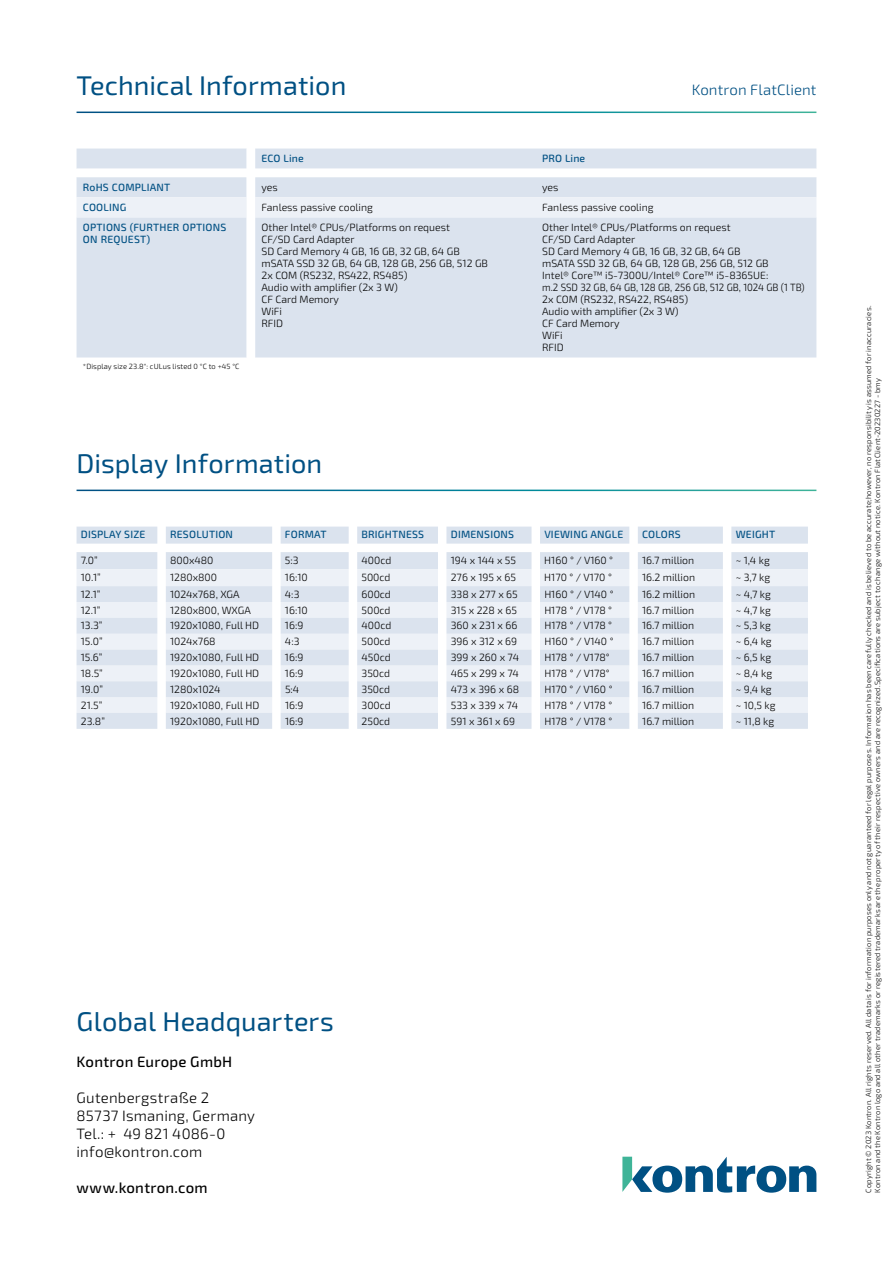
<style>
.page{position:relative;width:893px;height:1263px;background:#fff}
.page>*{position:absolute;margin:0;border:0;box-sizing:border-box;transform-origin:0 0}
.t1{font:27px "Sn T";letter-spacing:.005em;color:#005083}
.t2{font:27px "Kontron";letter-spacing:.005em;color:#005083}
.t3{font:300 15px/18px "Sn T";letter-spacing:.015em;color:#000}
.t4{font:500 15px "Sn T";letter-spacing:.015em;color:#000}
.t5{font:300 15px "Sn T";letter-spacing:.01em;color:#005083}
.t6{font:300 10.5px/12px "Sn T";color:#000}
.t7{font:500 10.5px/12px "Sn T";letter-spacing:.02em;color:#005083}
.t8{font:300 7.5px/9px "Sn T";letter-spacing:.025em;color:#000}
</style>
<div class="page">
<svg style="left:622px;top:1157px;width:194px;height:36px"></svg>
<svg style="left:77px;top:149px;width:739px;height:208px;background:#dde4ef"></svg>
<div style="left:77px;top:197px;width:739px;height:20px;background:#edf1f7"></div>
<svg style="left:77px;top:527px;width:731px;height:42px;fill:#dbe3ee"></svg>
<svg style="left:77px;top:569px;width:731px;height:17px;background:#eef2f7"></svg>
<svg style="left:77px;top:586px;width:731px;height:143px;background:#e5ebf3"></svg>
<h1 class="t1" style="left:77px;top:69px;width:271px">Technical Information</h1>
<p class="t7" style="left:261px;top:153px;width:44px">ECO Line</p>
<p class="t7" style="left:542px;top:153px;width:45px">PRO Line</p>
<h2 class="t5" style="left:692px;top:81px;width:126px">Kontron FlatClient</h2>
<p class="t7" style="left:83px;top:181px;width:89px">RoHS COMPLIANT</p>
<p class="t6" style="left:261px;top:181px;width:18px">yes</p>
<p class="t6" style="left:542px;top:181px;width:18px">yes</p>
<p class="t7" style="left:83px;top:202px;width:45px">COOLING</p>
<p class="t6" style="left:261px;top:202px;width:113px">Fanless passive cooling</p>
<p class="t6" style="left:542px;top:202px;width:113px">Fanless passive cooling</p>
<p class="t7" style="left:83px;top:222px;width:145px">OPTIONS (FURTHER OPTIONS<br>ON REQUEST)</p>
<p class="t6" style="left:261px;top:222px;width:228px">Other Intel® CPUs/Platforms on request<br>CF/SD Card Adapter<br>SD Card Memory 4 GB, 16 GB, 32 GB, 64 GB mSATA SSD 32 GB, 64 GB, 128 GB, 256 GB, 512 GB<br>2x COM (RS232, RS422, RS485)<br>Audio with amplifier (2x 3 W)<br>CF Card Memory<br>WiFi<br>RFID</p>
<p class="t6" style="left:542px;top:222px;width:264px">Other Intel® CPUs/Platforms on request<br>CF/SD Card Adapter<br>SD Card Memory 4 GB, 16 GB, 32 GB, 64 GB<br>mSATA SSD 32 GB, 64 GB, 128 GB, 256 GB, 512 GB<br>Intel® Core™ i5-7300U/Intel® Core™ i5-8365UE:<br>m.2 SSD 32 GB, 64 GB, 128 GB, 256 GB, 512 GB, 1024 GB (1 TB)<br>2x COM (RS232, RS422, RS485)<br>Audio with amplifier (2x 3 W)<br>CF Card Memory<br>WiFi<br>RFID</p>
<p class="t8" style="left:83px;top:362px;width:158px">*Display size 23.8": cULus listed 0 °C to +45 °C</p>
<h1 class="t1" style="left:77px;top:447px;width:247px">Display Information</h1>
<p class="t7" style="left:81px;top:529px;width:66px">DISPLAY SIZE</p>
<p class="t7" style="left:170px;top:529px;width:64px">RESOLUTION</p>
<p class="t7" style="left:285px;top:529px;width:43px">FORMAT</p>
<p class="t7" style="left:361px;top:529px;width:64px">BRIGHTNESS</p>
<p class="t7" style="left:451px;top:529px;width:65px">DIMENSIONS</p>
<p class="t7" style="left:544px;top:529px;width:80px">VIEWING ANGLE</p>
<p class="t7" style="left:642px;top:529px;width:40px">COLORS</p>
<p class="t7" style="left:736px;top:529px;width:41px">WEIGHT</p>
<p class="t6" style="left:81px;top:554px;width:19px">7.0”</p>
<p class="t6" style="left:170px;top:554px;width:45px">800x480</p>
<p class="t6" style="left:285px;top:554px;width:15px">5:3</p>
<p class="t6" style="left:361px;top:554px;width:31px">400cd</p>
<p class="t6" style="left:451px;top:554px;width:67px">194 x 144 x 55</p>
<p class="t6" style="left:544px;top:554px;width:70px">H160 ° / V160 °</p>
<p class="t6" style="left:642px;top:554px;width:54px">16.7 million</p>
<p class="t6" style="left:736px;top:554px;width:36px">~ 1,4 kg</p>
<p class="t6" style="left:81px;top:571px;width:21px">10.1”</p>
<p class="t6" style="left:170px;top:571px;width:49px">1280x800</p>
<p class="t6" style="left:285px;top:571px;width:24px">16:10</p>
<p class="t6" style="left:361px;top:571px;width:31px">500cd</p>
<p class="t6" style="left:451px;top:571px;width:67px">276 x 195 x 65</p>
<p class="t6" style="left:544px;top:571px;width:69px">H170 ° / V170 °</p>
<p class="t6" style="left:642px;top:571px;width:54px">16.2 million</p>
<p class="t6" style="left:736px;top:571px;width:36px">~ 3,7 kg</p>
<p class="t6" style="left:81px;top:588px;width:21px">12.1”</p>
<p class="t6" style="left:170px;top:588px;width:71px">1024x768, XGA</p>
<p class="t6" style="left:285px;top:588px;width:16px">4:3</p>
<p class="t6" style="left:361px;top:588px;width:31px">600cd</p>
<p class="t6" style="left:451px;top:588px;width:69px">338 x 277 x 65</p>
<p class="t6" style="left:544px;top:588px;width:71px">H160 ° / V140 °</p>
<p class="t6" style="left:642px;top:588px;width:54px">16.2 million</p>
<p class="t6" style="left:736px;top:588px;width:37px">~ 4,7 kg</p>
<p class="t6" style="left:81px;top:604px;width:21px">12.1”</p>
<p class="t6" style="left:170px;top:604px;width:82px">1280x800, WXGA</p>
<p class="t6" style="left:285px;top:604px;width:24px">16:10</p>
<p class="t6" style="left:361px;top:604px;width:31px">500cd</p>
<p class="t6" style="left:451px;top:604px;width:68px">315 x 228 x 65</p>
<p class="t6" style="left:544px;top:604px;width:69px">H178 ° / V178 °</p>
<p class="t6" style="left:642px;top:604px;width:54px">16.7 million</p>
<p class="t6" style="left:736px;top:604px;width:37px">~ 4,7 kg</p>
<p class="t6" style="left:81px;top:620px;width:23px">13.3”</p>
<p class="t6" style="left:170px;top:620px;width:91px">1920x1080, Full HD</p>
<p class="t6" style="left:285px;top:620px;width:20px">16:9</p>
<p class="t6" style="left:361px;top:620px;width:31px">400cd</p>
<p class="t6" style="left:451px;top:620px;width:68px">360 x 231 x 66</p>
<p class="t6" style="left:544px;top:620px;width:69px">H178 ° / V178 °</p>
<p class="t6" style="left:642px;top:620px;width:54px">16.7 million</p>
<p class="t6" style="left:736px;top:620px;width:37px">~ 5,3 kg</p>
<p class="t6" style="left:81px;top:636px;width:23px">15.0”</p>
<p class="t6" style="left:170px;top:636px;width:47px">1024x768</p>
<p class="t6" style="left:285px;top:636px;width:16px">4:3</p>
<p class="t6" style="left:361px;top:636px;width:31px">500cd</p>
<p class="t6" style="left:451px;top:636px;width:68px">396 x 312 x 69</p>
<p class="t6" style="left:544px;top:636px;width:71px">H160 ° / V140 °</p>
<p class="t6" style="left:642px;top:636px;width:54px">16.7 million</p>
<p class="t6" style="left:736px;top:636px;width:38px">~ 6,4 kg</p>
<p class="t6" style="left:81px;top:652px;width:23px">15.6”</p>
<p class="t6" style="left:170px;top:652px;width:91px">1920x1080, Full HD</p>
<p class="t6" style="left:285px;top:652px;width:20px">16:9</p>
<p class="t6" style="left:361px;top:652px;width:31px">450cd</p>
<p class="t6" style="left:451px;top:652px;width:70px">399 x 260 x 74</p>
<p class="t6" style="left:544px;top:652px;width:67px">H178 ° / V178°</p>
<p class="t6" style="left:642px;top:652px;width:54px">16.7 million</p>
<p class="t6" style="left:736px;top:652px;width:37px">~ 6,5 kg</p>
<p class="t6" style="left:81px;top:667px;width:24px">18.5”</p>
<p class="t6" style="left:170px;top:667px;width:91px">1920x1080, Full HD</p>
<p class="t6" style="left:285px;top:667px;width:20px">16:9</p>
<p class="t6" style="left:362px;top:667px;width:30px">350cd</p>
<p class="t6" style="left:451px;top:667px;width:70px">465 x 299 x 74</p>
<p class="t6" style="left:544px;top:667px;width:67px">H178 ° / V178°</p>
<p class="t6" style="left:642px;top:667px;width:54px">16.7 million</p>
<p class="t6" style="left:736px;top:667px;width:38px">~ 8,4 kg</p>
<p class="t6" style="left:81px;top:683px;width:24px">19.0”</p>
<p class="t6" style="left:170px;top:683px;width:52px">1280x1024</p>
<p class="t6" style="left:285px;top:683px;width:16px">5:4</p>
<p class="t6" style="left:362px;top:683px;width:30px">350cd</p>
<p class="t6" style="left:451px;top:683px;width:70px">473 x 396 x 68</p>
<p class="t6" style="left:544px;top:683px;width:70px">H170 ° / V160 °</p>
<p class="t6" style="left:642px;top:683px;width:54px">16.7 million</p>
<p class="t6" style="left:736px;top:683px;width:38px">~ 9,4 kg</p>
<p class="t6" style="left:81px;top:699px;width:23px">21.5”</p>
<p class="t6" style="left:170px;top:699px;width:91px">1920x1080, Full HD</p>
<p class="t6" style="left:285px;top:699px;width:20px">16:9</p>
<p class="t6" style="left:362px;top:699px;width:31px">300cd</p>
<p class="t6" style="left:451px;top:699px;width:69px">533 x 339 x 74</p>
<p class="t6" style="left:544px;top:699px;width:69px">H178 ° / V178 °</p>
<p class="t6" style="left:642px;top:699px;width:54px">16.7 million</p>
<p class="t6" style="left:736px;top:699px;width:41px">~ 10,5 kg</p>
<p class="t6" style="left:81px;top:715px;width:26px">23.8”</p>
<p class="t6" style="left:170px;top:715px;width:91px">1920x1080, Full HD</p>
<p class="t6" style="left:285px;top:715px;width:20px">16:9</p>
<p class="t6" style="left:362px;top:715px;width:30px">250cd</p>
<p class="t6" style="left:451px;top:715px;width:66px">591 x 361 x 69</p>
<p class="t6" style="left:544px;top:715px;width:69px">H178 ° / V178 °</p>
<p class="t6" style="left:642px;top:715px;width:54px">16.7 million</p>
<p class="t6" style="left:736px;top:715px;width:40px">~ 11,8 kg</p>
<h1 class="t2" style="left:77px;top:1005px;width:259px">Global Headquarters</h1>
<h2 class="t4" style="left:77px;top:1052px;width:157px">Kontron Europe GmbH</h2>
<h2 class="t3" style="left:77px;top:1089px;width:180px">Gutenbergstraße 2<br>85737 Ismaning, Germany<br>Tel.: + 49 821 4086-0 info@kontron.com</h2>
<h2 class="t4" style="left:77px;top:1178px;width:133px">www.kontron.com</h2>
<p class="t8" style="left:864px;top:1193px;width:888px;rotate:-90deg">Copyright © 2023 Kontron. All rights reserved. All data is for information purposes only and not guaranteed for legal purposes. Information has been carefully checked and is believed to be accurate;however, no responsibility is assumed for inaccuracies.<br>Kontron and the Kontron logo and all other trademarks or registered trademarks are the property of their respective owners and are recognized.Specifications are subject to change without notice. Kontron FlatClient-20230227 - bmy</p>
</div>
